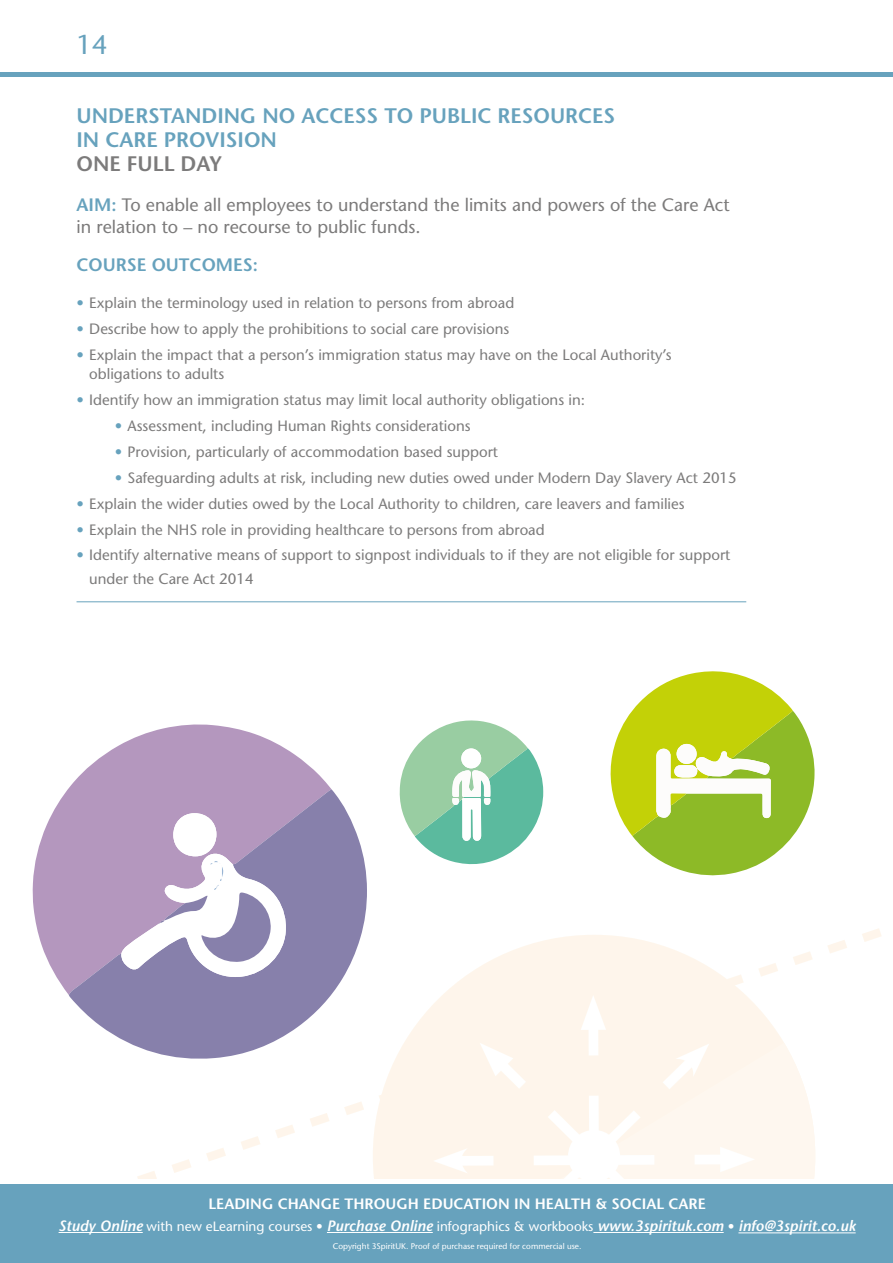
<style>
.page{position:relative;width:893px;height:1263px;background:#fff}
.page>*{position:absolute;margin:0;border:0;box-sizing:border-box;transform-origin:0 0}
.t1{font:500 27px "Stone Sans Std";color:#67a2bd}
.t2{font:600 21px/24px "Stone Sans Std";color:#67a2bd}
.t3{font:600 21px "Stone Sans Std";color:#7c7b7b}
.t4{font:500 18px/22.5px "Stone Sans Std";color:#7c7b7b}
.t5{font:600 18px "Stone Sans Std";color:#67a2bd}
.t6{font:500 15px/19.5px "Stone Sans Std";color:#7c7b7b}
.t7{font:600 15px "Stone Sans Std";color:#fff}
.t8{font:500 13.5px "Stone Sans Std";color:#fff}
.t9{font:500 8.25px "Stone Sans Std";color:#fff}
.s1{font-weight:600;color:#67a2bd}
.s2{color:#67a2bd}
.s3{font-weight:600;font-style:italic;font-size:15px}
.s4{font-family:"Stone Sans";font-weight:600;font-style:italic;font-size:15px}
</style>
<div class="page">
<svg style="left:373px;top:935px;width:439px;height:244px"></svg>
<svg style="left:379px;top:1008px;width:436px;height:171px;fill:#fef7ef"></svg>
<svg style="left:433px;top:995px;width:322px;height:184px"></svg>
<div style="left:568px;top:1130px;width:52px;height:52px;background:#fff;border-radius:50%"></div>
<hr style="left:77px;top:601px;width:669px;height:1px;background:#67a2bd">
<svg style="left:399px;top:720px;width:144px;height:145px"></svg>
<div style="left:484px;top:798px;width:7px;height:7px;background:#fdfcfb;border-radius:3px"></div>
<div style="left:461px;top:748px;width:20px;height:20px;background:#fff;border-radius:50%"></div>
<svg style="left:610px;top:671px;width:205px;height:205px"></svg>
<svg style="left:33px;top:724px;width:298px;height:271px;fill:#b497be"></svg>
<svg style="left:69px;top:789px;width:298px;height:270px"></svg>
<div style="left:173px;top:813px;width:44px;height:43px;background:#fff;border-radius:50%"></div>
<svg style="left:121px;top:852px;width:167px;height:128px"></svg>
<div style="left:0;top:1183px;width:893px;height:80px;background:#67a2bd"></div>
<hr style="left:59px;top:1232px;width:84px;height:1px;background:#fff">
<hr style="left:327px;top:1232px;width:106px;height:1px;background:#fff">
<hr style="left:593px;top:1232px;width:131px;height:1px;background:#fff">
<hr style="left:738px;top:1232px;width:118px;height:1px;background:#fff">
<hr style="left:0;top:72px;width:893px;height:4px;background:#67a2bd">
<h1 class="t1" style="left:77px;top:29px;width:32px">14</h1>
<h2 class="t2" style="left:77px;top:104px;width:540px">UNDERSTANDING NO ACCESS TO PUBLIC RESOURCES<br>IN CARE PROVISION</h2>
<h2 class="t3" style="left:77px;top:151px;width:147px">ONE FULL DAY</h2>
<p class="t4" style="left:77px;top:193px;width:655px"><span class="s1">AIM:</span> To enable all employees to understand the limits and powers of the Care Act in relation to – no recourse to public funds.</p>
<p class="t5" style="left:77px;top:254px;width:183px">COURSE OUTCOMES:</p>
<p class="t6" style="left:77px;top:293px;width:439px"><span class="s2">•</span> Explain the terminology used in relation to persons from abroad</p>
<p class="t6" style="left:77px;top:319px;width:434px"><span class="s2">•</span> Describe how to apply the prohibitions to social care provisions</p>
<p class="t6" style="left:89px;top:345px;width:584px;text-indent:-13px"><span class="s2">•</span> Explain the impact that a person’s immigration status may have on the Local Authority’s obligations to adults</p>
<p class="t6" style="left:77px;top:390px;width:510px"><span class="s2">•</span> Identify how an immigration status may limit local authority obligations in:</p>
<p class="t6" style="left:115px;top:416px;width:357px"><span class="s2">•</span> Assessment, including Human Rights considerations</p>
<p class="t6" style="left:115px;top:442px;width:385px"><span class="s2">•</span> Provision, particularly of accommodation based support</p>
<p class="t6" style="left:115px;top:468px;width:623px"><span class="s2">•</span> Safeguarding adults at risk, including new duties owed under Modern Day Slavery Act 2015</p>
<p class="t6" style="left:77px;top:494px;width:610px"><span class="s2">•</span> Explain the wider duties owed by the Local Authority to children, care leavers and families</p>
<p class="t6" style="left:77px;top:520px;width:470px"><span class="s2">•</span> Explain the NHS role in providing healthcare to persons from abroad</p>
<p class="t6" style="left:89px;top:543px;width:643px;line-height:24px;text-indent:-13px"><span class="s2">•</span> Identify alternative means of support to signpost individuals to if they are not eligible for support under the Care Act 2014</p>
<p class="t7" style="left:208px;top:1195px;width:499px">LEADING CHANGE THROUGH EDUCATION IN HEALTH &amp; SOCIAL CARE</p>
<p class="t8" style="left:59px;top:1218px;width:799px"><span class="s3">Study Online</span> with new eLearning courses • <span class="s3">Purchase Online</span> infographics &amp; workbooks <span class="s3">www.3spirituk.com</span> • <span class="s4">info@3spirit.co.uk</span></p>
<p class="t9" style="left:333px;top:1241px;width:250px">Copyright 3SpiritUK. Proof of purchase required for commercial use.</p>
</div>
